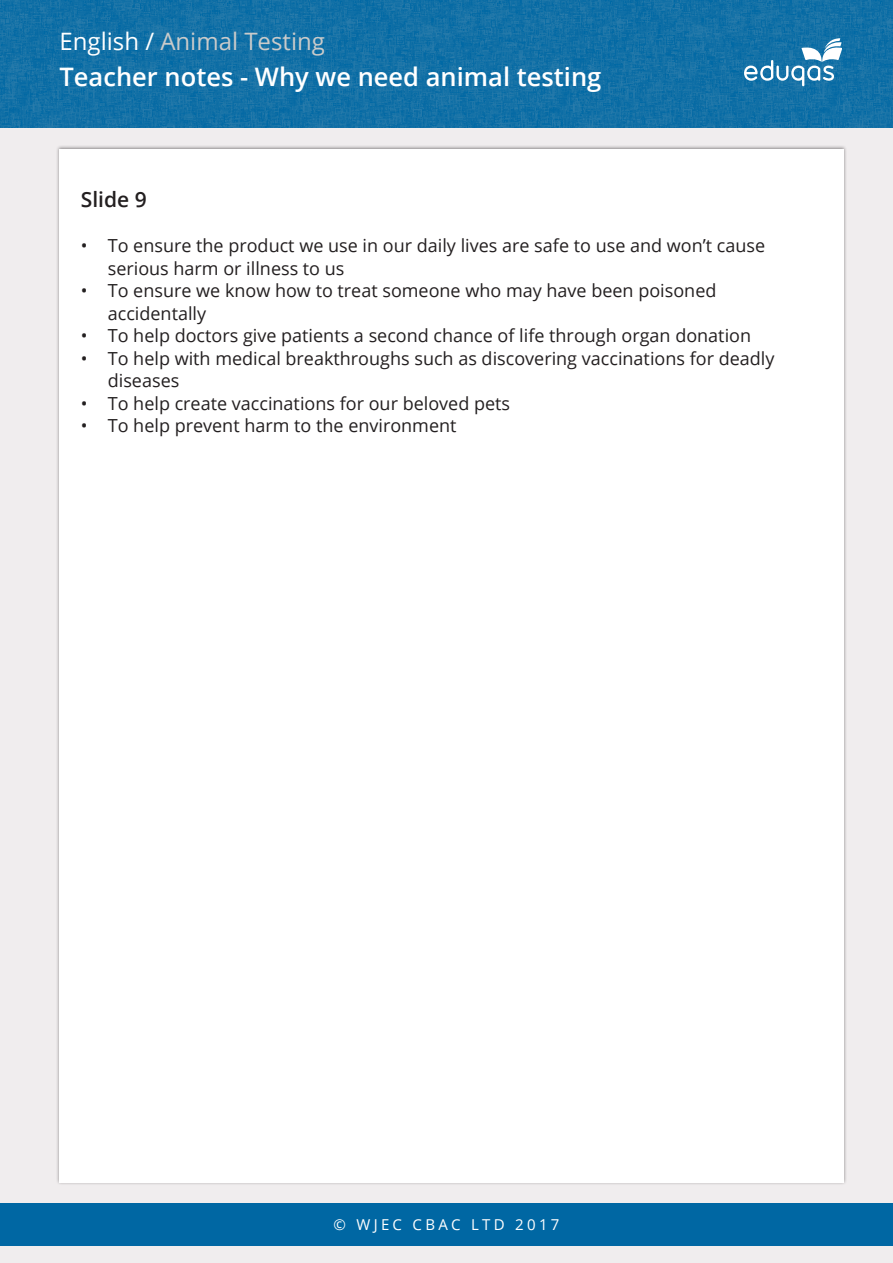
<style>
.page{position:relative;width:893px;height:1263px;background:#f0edee}
.page>*{position:absolute;margin:0;border:0;box-sizing:border-box;transform-origin:0 0}
.t1{font:600 25.5px "Open Sans";color:#fff}
.t2{font:24px "Open Sans";color:#cbcbca}
.t3{font:600 21px "Open Sans";color:#231f20}
.t4{font:18px/22.5px "Open Sans";color:#231f20}
.t5{font:15px "Open Sans";letter-spacing:.22em;color:#fff}
.s1{color:#fff}
</style>
<div class="page">
<img style="left:0;top:0;width:893px;height:128px">
<svg style="left:744px;top:38px;width:98px;height:48px"></svg>
<div style="left:0;top:1203px;width:893px;height:43px;background:#0067a3"></div>
<div style="left:60px;top:149px;width:784px;height:1033px;background:#fff"></div>
<h2 class="t2" style="left:60px;top:25px;width:267px"><span class="s1">English /</span> Animal Testing</h2>
<h1 class="t1" style="left:60px;top:60px;width:543px">Teacher notes - Why we need animal testing</h1>
<p class="t3" style="left:81px;top:185px;width:67px">Slide 9</p>
<p class="t4" style="left:108px;top:234px;width:659px;text-indent:-27px">• To ensure the product we use in our daily lives are safe to use and won’t cause serious harm or illness to us</p>
<p class="t4" style="left:108px;top:279px;width:610px;text-indent:-27px">• To ensure we know how to treat someone who may have been poisoned accidentally</p>
<p class="t4" style="left:81px;top:324px;width:672px">• To help doctors give patients a second chance of life through organ donation</p>
<p class="t4" style="left:108px;top:347px;width:668px;text-indent:-27px">• To help with medical breakthroughs such as discovering vaccinations for deadly diseases</p>
<p class="t4" style="left:81px;top:392px;width:431px">• To help create vaccinations for our beloved pets</p>
<p class="t4" style="left:81px;top:414px;width:377px">• To help prevent harm to the environment</p>
<p class="t5" style="left:333px;top:1214px;width:227px">© WJEC CBAC LTD 2017</p>
</div>
